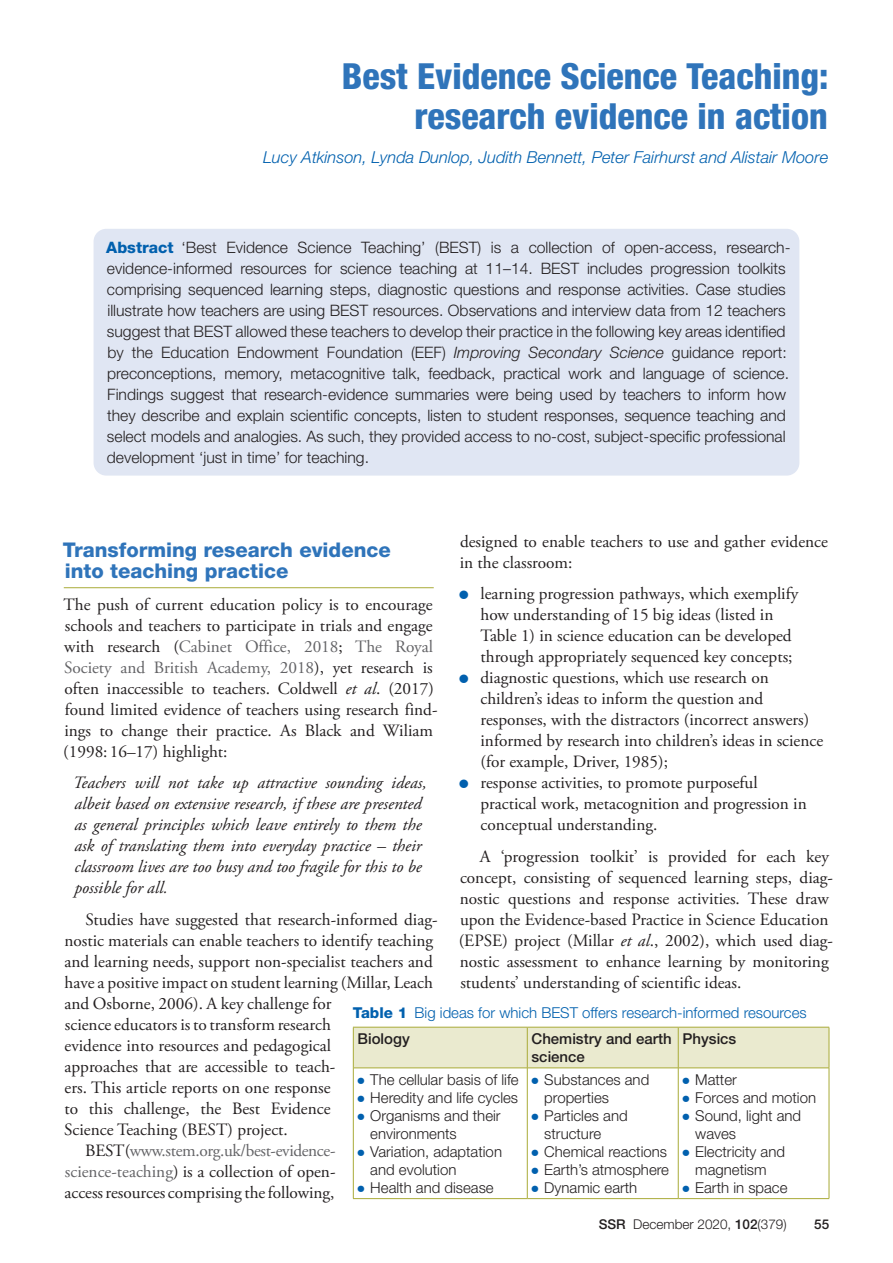
<style>
.page{position:relative;width:893px;height:1263px;background:#fff}
.page>*{position:absolute;margin:0;border:0;box-sizing:border-box;transform-origin:0 0}
.CH_head{font:800 condensed 36px/39px "Helvetica Neue LT Std";color:#2f74ba;text-align:right}
.CH_A_head{font:800 20.25px/21px "Helvetica Neue LT Std";color:#2f74ba}
.CH_body_tx{font:17.25px/21px "Adobe Garamond Pro";color:#231f20}
.CH_body_tx_first{font:17.25px/21px "Adobe Garamond Pro";color:#231f20}
.CH_quote_ital{font:italic 17.25px/21px "Adobe Garamond Pro";color:#231f20}
.CH_bulleted_list{font:17.25px/21px "Adobe Garamond Pro";color:#231f20}
.CH_bulleted_list_fir{font:17.25px/21px "Adobe Garamond Pro";color:#231f20}
.CH_bulleted_list_las{font:17.25px/21px "Adobe Garamond Pro";color:#231f20}
.CH_auth{font:italic 300 16.5px "Helvetica Neue LT Std";color:#0160ae}
.CH_abs_tx{font:300 15.75px/21px "Helvetica Neue LT Std";color:#231f20}
.CH_table_bulleted_li{font:300 15px/18px "Helvetica Neue LT Std";color:#231f20}
.CH_table_title{font:300 15px "Helvetica Neue LT Std";color:#0160ae}
.CH_table_heads{font:500 15px/18px "Helvetica Neue LT Std";color:#231f20}
.t1{font:300 13.5px "Helvetica Neue LT Std";color:#231f20}
.t2{font:500 13.5px "Helvetica Neue LT Std";color:#231f20}
.s1{font-weight:800;color:#0160ae}
.s2{font-style:italic}
.s3{color:#0160ae}
.s4{font-weight:800}
.s5{color:#636366}
.s6{font-weight:500}
</style>
<div class="page">
<div style="left:94px;top:229px;width:705px;height:247px;background:#e0e6f3;border-radius:13px"></div>
<hr style="left:64px;top:587px;width:370px;height:1px;background:#a9ab38">
<div style="left:354px;top:1028px;width:475px;height:40px;background:#eaeacf"></div>
<hr style="left:527px;top:1027px;width:1px;height:41px;background:#a9ab38">
<hr style="left:678px;top:1027px;width:1px;height:41px;background:#a9ab38">
<hr style="left:527px;top:1068px;width:1px;height:130px;background:#a9ab38">
<hr style="left:678px;top:1068px;width:1px;height:130px;background:#a9ab38">
<hr style="left:353px;top:1027px;width:174px;height:1px;background:#a9ab38">
<hr style="left:353px;top:1027px;width:1px;height:41px;background:#a9ab38">
<hr style="left:527px;top:1027px;width:151px;height:1px;background:#a9ab38">
<hr style="left:678px;top:1027px;width:151px;height:1px;background:#a9ab38">
<hr style="left:829px;top:1027px;width:1px;height:41px;background:#a9ab38">
<hr style="left:354px;top:1068px;width:173px;height:1px;background:#a9ab38">
<hr style="left:527px;top:1068px;width:151px;height:1px;background:#a9ab38">
<hr style="left:678px;top:1068px;width:151px;height:1px;background:#a9ab38">
<hr style="left:829px;top:1068px;width:1px;height:130px;background:#a9ab38">
<hr style="left:353px;top:1068px;width:1px;height:130px;background:#a9ab38">
<hr style="left:353px;top:1198px;width:174px;height:1px;background:#a9ab38">
<hr style="left:527px;top:1198px;width:151px;height:1px;background:#a9ab38">
<hr style="left:678px;top:1198px;width:151px;height:1px;background:#a9ab38">
<p class="CH_head" style="left:342px;top:57px;width:488px">Best Evidence Science Teaching: research evidence in action</p>
<p class="CH_auth" style="left:263px;top:148px;width:567px">Lucy Atkinson, Lynda Dunlop, Judith Bennett, Peter Fairhurst and Alistair Moore</p>
<p class="CH_abs_tx" style="left:106px;top:236px;width:686px"><span class="s1">Abstract</span> ‘Best Evidence Science Teaching’ (BEST) is a collection of open-access, research&shy;evidence-informed resources for science teaching at 11–14. BEST includes progression toolkits comprising sequenced learning steps, diagnostic questions and response activities. Case studies illustrate how teachers are using BEST resources. Observations and interview data from 12 teachers suggest that BEST allowed these teachers to develop their practice in the following key areas identified by the Education Endowment Foundation (EEF) <span class="s2">Improving Secondary Science</span> guidance report: preconceptions, memory, metacognitive talk, feedback, practical work and language of science.<br>Findings suggest that research-evidence summaries were being used by teachers to inform how they describe and explain scientific concepts, listen to student responses, sequence teaching and select models and analogies. As such, they provided access to no-cost, subject-specific professional development ‘just in time’ for teaching.</p>
<p class="CH_body_tx" style="left:460px;top:531px;width:370px">designed to enable teachers to use and gather evidence in the classroom:</p>
<p class="CH_bulleted_list_fir" style="left:480px;top:584px;width:319px;text-indent:-21px"><span class="s3">●</span> learning progression pathways, which exemplify how understanding of 15 big ideas (listed in Table 1) in science education can be developed through appropriately sequenced key concepts;</p>
<p class="CH_bulleted_list" style="left:480px;top:668px;width:344px;text-indent:-21px"><span class="s3">●</span> diagnostic questions, which use research on children’s ideas to inform the question and responses, with the distractors (incorrect answers) informed by research into children’s ideas in science (for example, Driver, 1985);</p>
<p class="CH_bulleted_list_las" style="left:480px;top:773px;width:328px;text-indent:-21px"><span class="s3">●</span> response activities, to promote purposeful practical work, metacognition and progression in conceptual understanding.</p>
<p class="CH_body_tx" style="left:459px;top:846px;width:376px;text-indent:21px">A ‘progression toolkit’ is provided for each key concept, consisting of sequenced learning steps, diag&shy;nostic questions and response activities. These draw upon the Evidence-based Practice in Science Education (EPSE) project (Millar <span class="s2">et al</span>., 2002), which used diag&shy;nostic assessment to enhance learning by monitoring students’ understanding of scientific ideas.</p>
<p class="CH_table_title" style="left:353px;top:1003px;width:455px"><span class="s4">Table 1</span> Big ideas for which BEST offers research-informed resources</p>
<p class="CH_table_heads" style="left:358px;top:1029px;width:54px">Biology</p>
<p class="CH_table_heads" style="left:531px;top:1029px;width:142px">Chemistry and earth science</p>
<p class="CH_table_heads" style="left:682px;top:1029px;width:55px">Physics</p>
<p class="CH_table_bulleted_li" style="left:358px;top:1070px;width:163px"><span class="s3">●</span> The cellular basis of life</p>
<p class="CH_table_bulleted_li" style="left:358px;top:1088px;width:162px"><span class="s3">●</span> Heredity and life cycles</p>
<p class="CH_table_bulleted_li" style="left:370px;top:1106px;width:132px;text-indent:-13px"><span class="s3">●</span> Organisms and their environments</p>
<p class="CH_table_bulleted_li" style="left:370px;top:1142px;width:133px;text-indent:-13px"><span class="s3">●</span> Variation, adaptation and evolution</p>
<p class="CH_table_bulleted_li" style="left:358px;top:1178px;width:138px"><span class="s3">●</span> Health and disease</p>
<p class="CH_A_head" style="left:63px;top:540px;width:329px">Transforming research evidence into teaching practice</p>
<p class="CH_body_tx_first" style="left:63px;top:594px;width:376px">The push of current education policy is to encourage schools and teachers to participate in trials and engage with research (<span class="s5">Cabinet Office, 2018</span>; <span class="s5">The Royal Society and British Academy, 2018</span>), yet research is often inaccessible to teachers. Coldwell <span class="s2">et al</span>. (2017) found limited evidence of teachers using research find&shy;ings to change their practice. As Black and Wiliam (1998:16–17) highlight:</p>
<p class="CH_quote_ital" style="left:73px;top:773px;width:355px">Teachers will not take up attractive sounding ideas, albeit based on extensive research, if these are presented as general principles which leave entirely to them the ask of translating them into everyday practice – their classroom lives are too busy and too fragile for this to be possible for all.</p>
<p class="CH_body_tx" style="left:64px;top:909px;width:375px;text-indent:21px">Studies have suggested that research-informed diag&shy;nostic materials can enable teachers to identify teaching and learning needs, support non-specialist teachers and have a positive impact on student learning (Millar, Leach and Osborne, 2006). A key challenge for<br>science educators is to transform research<br>evidence into resources and pedagogical<br>approaches that are accessible to teach-<br>ers. This article reports on one response<br>to this challenge, the Best Evidence<br>Science Teaching (BEST) project.</p>
<p class="CH_body_tx" style="left:65px;top:1140px;width:272px;text-align:justify;text-indent:21px">BEST (<span class="s5">www.stem.org.uk/best-evidence&shy;science-teaching</span>) is a collection of open&shy;access resources comprising the following,</p>
<p class="CH_table_bulleted_li" style="left:544px;top:1070px;width:107px;text-indent:-13px"><span class="s3">●</span> Substances and properties</p>
<p class="CH_table_bulleted_li" style="left:544px;top:1106px;width:85px;text-indent:-13px"><span class="s3">●</span> Particles and structure</p>
<p class="CH_table_bulleted_li" style="left:531px;top:1142px;width:137px"><span class="s3">●</span> Chemical reactions</p>
<p class="CH_table_bulleted_li" style="left:531px;top:1160px;width:139px"><span class="s3">●</span> Earth’s atmosphere</p>
<p class="CH_table_bulleted_li" style="left:531px;top:1178px;width:107px"><span class="s3">●</span> Dynamic earth</p>
<p class="CH_table_bulleted_li" style="left:682px;top:1070px;width:56px"><span class="s3">●</span> Matter</p>
<p class="CH_table_bulleted_li" style="left:682px;top:1088px;width:135px"><span class="s3">●</span> Forces and motion</p>
<p class="CH_table_bulleted_li" style="left:695px;top:1106px;width:107px;text-indent:-13px"><span class="s3">●</span> Sound, light and waves</p>
<p class="CH_table_bulleted_li" style="left:682px;top:1142px;width:104px;text-align:center"><span class="s3">●</span> Electricity and magnetism</p>
<p class="CH_table_bulleted_li" style="left:682px;top:1178px;width:107px"><span class="s3">●</span> Earth in space</p>
<p class="t1" style="left:599px;top:1216px;width:189px"><span class="s6">SSR</span> December 2020, <span class="s6">102</span>(379)</p>
<p class="t2" style="left:814px;top:1216px;width:17px">55</p>
</div>
